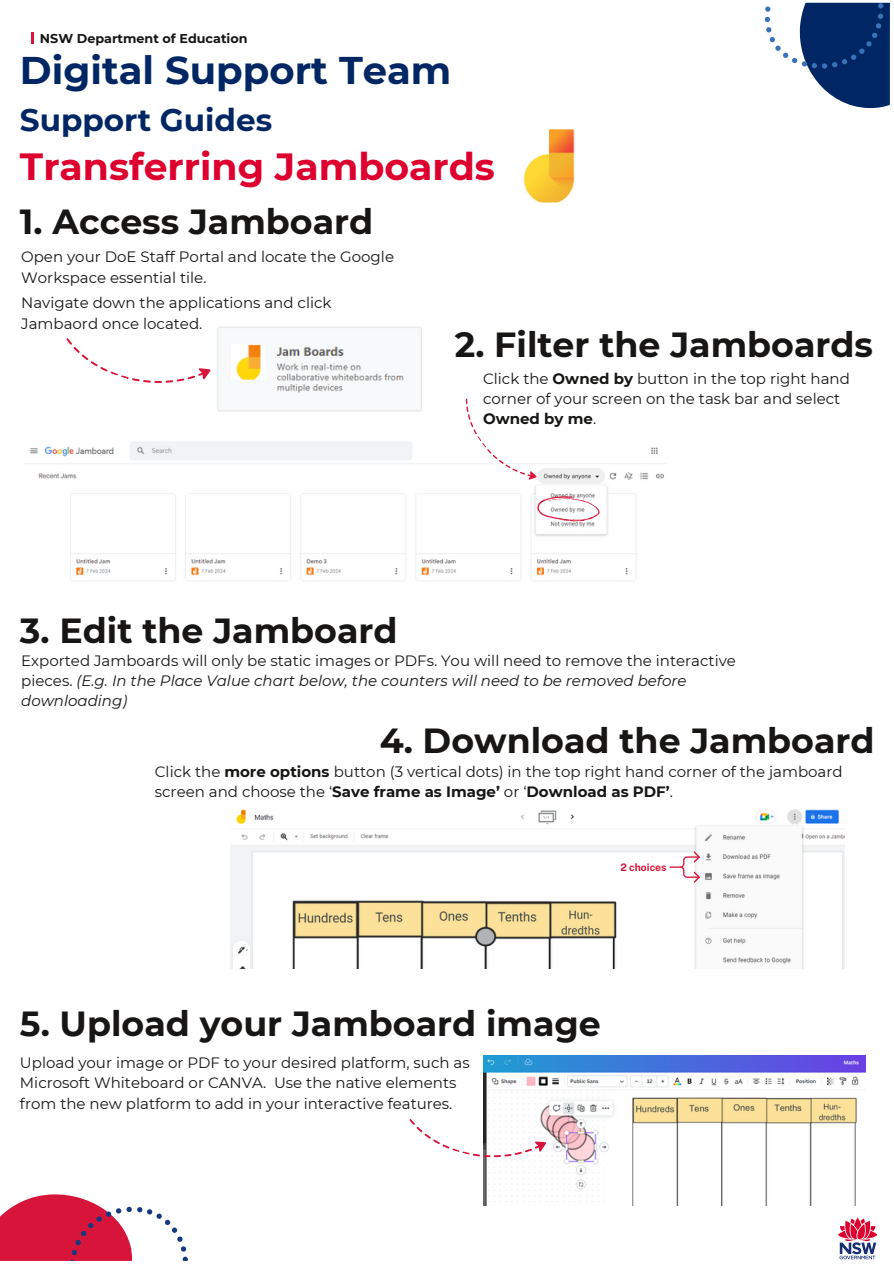
<style>
.page{position:relative;width:894px;height:1264px;background:#fff}
.page>*{position:absolute;margin:0;border:0;box-sizing:border-box;transform-origin:0 0}
.t1{font:700 38.55px "Montserrat";color:#002664}
.t2{font:700 37.8px "Montserrat";color:#dd002f}
.t3{font:700 34.8px "Montserrat";color:#171615}
.t4{font:700 31.05px "Montserrat";color:#002664}
.t5{font:15px/20.2px "Montserrat";color:#171615}
.t6{font:700 12.75px "Montserrat";color:#171615}
.t7{font:700 10.35px "Public Sans";color:#d7153a}
.s1{font-weight:700}
.s2{font-style:italic}
</style>
<div class="page">
<svg style="left:764px;top:3px;width:125px;height:105px"></svg>
<svg style="left:32px;top:32px;width:2px;height:12px"></svg>
<svg style="left:0;top:1194px;width:188px;height:66px"></svg>
<svg style="left:523px;top:129px;width:52px;height:74px"></svg>
<img style="left:217px;top:327px;width:205px;height:85px">
<img style="left:230px;top:809px;width:613px;height:159px">
<img style="left:24px;top:442px;width:642px;height:139px">
<svg style="left:537px;top:496px;width:62px;height:25px"></svg>
<svg style="left:455px;top:398px;width:82px;height:91px"></svg>
<img style="left:483px;top:1055px;width:382px;height:150px">
<svg style="left:838px;top:1217px;width:39px;height:42px"></svg>
<svg style="left:409px;top:1108px;width:137px;height:64px"></svg>
<svg style="left:66px;top:338px;width:145px;height:45px"></svg>
<svg style="left:669px;top:851px;width:30px;height:31px"></svg>
<h2 class="t6" style="left:40px;top:31px;width:209px">NSW Department of Education</h2>
<h3 class="t1" style="left:20px;top:47px;width:433px">Digital Support Team</h3>
<h3 class="t4" style="left:20px;top:101px;width:253px">Support Guides</h3>
<h3 class="t2" style="left:20px;top:143px;width:476px">Transferring Jamboards</h3>
<p class="t3" style="left:20px;top:200px;width:355px">1. Access Jamboard</p>
<h2 class="t5" style="left:21px;top:246px;width:374px;line-height:21px">Open your DoE Staff Portal and locate the Google<br>Workspace essential tile.</h2>
<p class="t5" style="left:21px;top:292px;width:312px;line-height:21px">Navigate down the applications and click<br>Jambaord once located.</p>
<p class="t3" style="left:454px;top:323px;width:419px">2. Filter the Jamboards</p>
<p class="t5" style="left:483px;top:368px;width:368px">Click the <span class="s1">Owned by</span> button in the top right hand corner of your screen on the task bar and select<br><span class="s1">Owned by me</span>.</p>
<h2 class="t3" style="left:20px;top:609px;width:379px">3. Edit the Jamboard</h2>
<h1 class="t5" style="left:21px;top:650px;width:716px">Exported Jamboards will only be static images or PDFs. You will need to remove the interactive pieces. <span class="s2">(E.g. In the Place Value chart below, the counters will need to be removed before downloading)</span></h1>
<p class="t3" style="left:379px;top:719px;width:496px">4. Download the Jamboard</p>
<h1 class="t5" style="left:155px;top:761px;width:689px">Click the <span class="s1">more options</span> button (3 vertical dots) in the top right hand corner of the jamboard screen and choose the ‘<span class="s1">Save frame as Image’</span> or ‘<span class="s1">Download as PDF’</span>.</h1>
<h2 class="t7" style="left:620px;top:861px;width:48px">2 choices</h2>
<h1 class="t3" style="left:20px;top:1002px;width:582px">5. Upload your Jamboard image</h1>
<h2 class="t5" style="left:20px;top:1052px;width:451px">Upload your image or PDF to your desired platform, such as<br>Microsoft Whiteboard or CANVA. Use the native elements from the new platform to add in your interactive features.</h2>
</div>
